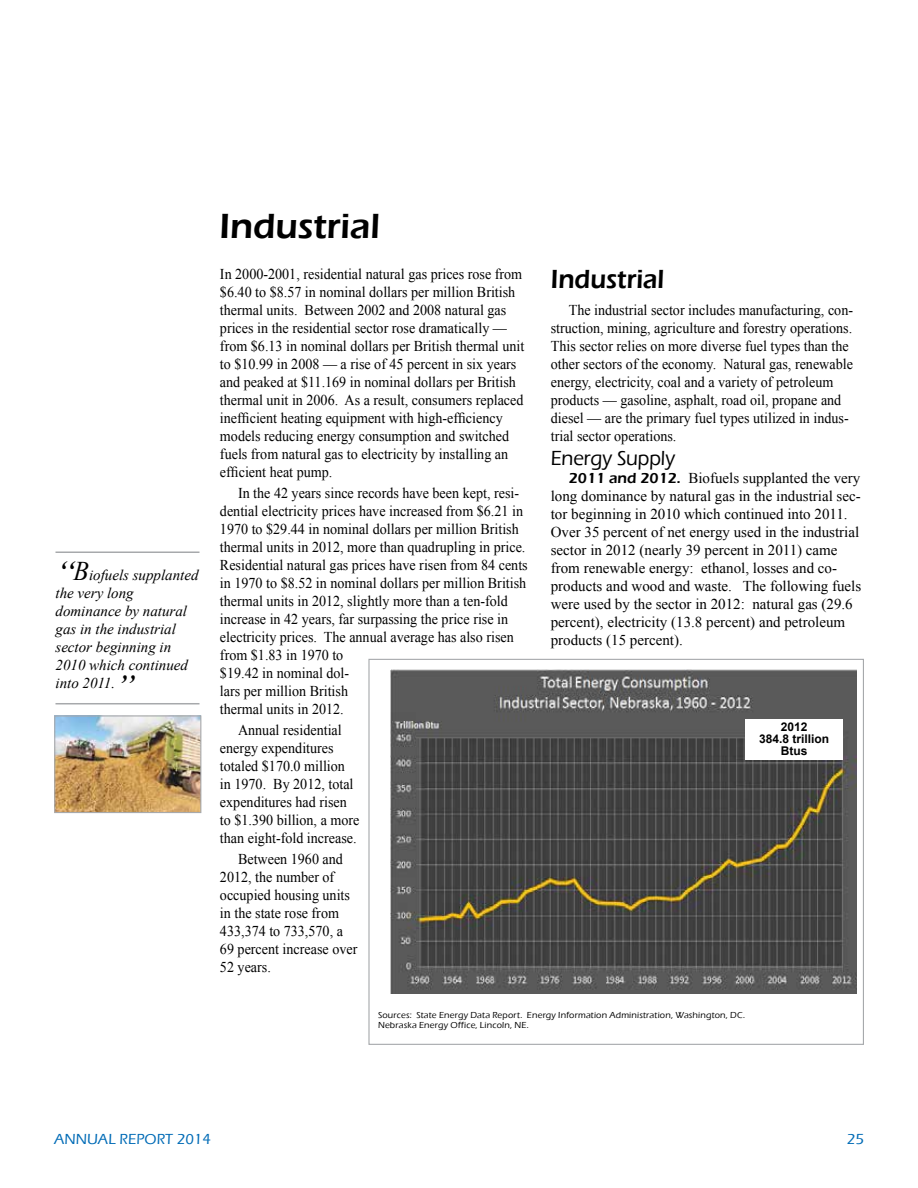
<style>
.page{position:relative;width:918px;height:1188px;background:#fff}
.page>*{position:absolute;margin:0;border:0;box-sizing:border-box;transform-origin:0 0}
.t1{font:600 36px "Eras ITC";letter-spacing:-.005em;color:#000}
.t2{font:italic 36px "Times New Roman";color:#000}
.t3{font:600 27px "Eras ITC";color:#000;scale:.94 1}
.t4{font:500 21px "Eras ITC";letter-spacing:-.005em;color:#000;scale:.94 1}
.t5{font:15px/18px "Times New Roman";color:#000;scale:.94 1}
.t6{font:15px/18px "Times New Roman";color:#000}
.t7{font:italic 15px/18px "Times New Roman";color:#000}
.t8{font:500 15px "Eras ITC";color:#006bb6}
.t9{font:700 12px/12px "Arial";color:#000;text-align:center}
.t10{font:500 9px/10.5px "Eras ITC";letter-spacing:.02em;color:#000}
.s1{font-size:36px}
.s2{font-size:27px}
.s3{font-family:"Eras ITC";font-weight:600}
</style>
<div class="page">
<hr style="left:56px;top:551px;width:144px;height:2px;background:#a7a9ac">
<hr style="left:56px;top:703px;width:144px;height:1px;background:#a7a9ac">
<img style="left:391px;top:670px;width:466px;height:323px">
<div style="left:745px;top:719px;width:98px;height:40px;background:#fff"></div>
<img style="left:56px;top:717px;width:143px;height:94px">
<div style="left:54px;top:715px;width:147px;height:98px;border:1px solid #a7a9ac"></div>
<p class="t7" style="left:56px;top:566px;width:145px"><span class="s1">“</span><span class="s2">B</span>iofuels supplanted the very long dominance by natural gas in the industrial sector beginning in<br>2010 which continued into 2011.</p>
<h1 class="t2" style="left:115px;top:663px;width:22px">”</h1>
<h1 class="t1" style="left:220px;top:206px;width:162px">Industrial</h1>
<p class="t5" style="left:220px;top:265px;width:325px">In 2000-2001, residential natural gas prices rose from $6.40 to $8.57 in nominal dollars per million British thermal units. Between 2002 and 2008 natural gas prices in the residential sector rose dramatically — from $6.13 in nominal dollars per British thermal unit to $10.99 in 2008 — a rise of 45 percent in six years and peaked at $11.169 in nominal dollars per British thermal unit in 2006. As a result, consumers replaced inefficient heating equipment with high-efficiency models reducing energy consumption and switched fuels from natural gas to electricity by installing an efficient heat pump.</p>
<p class="t5" style="left:220px;top:484px;width:329px;text-indent:18px">In the 42 years since records have been kept, resi&shy;dential electricity prices have increased from $6.21 in 1970 to $29.44 in nominal dollars per million British thermal units in 2012, more than quadrupling in price.<br>Residential natural gas prices have risen from 84 cents in 1970 to $8.52 in nominal dollars per million British thermal units in 2012, slightly more than a ten-fold increase in 42 years, far surpassing the price rise in electricity prices. The annual average has also risen from $1.83 in 1970 to<br>$19.42 in nominal dol-<br>lars per million British<br>thermal units in 2012.</p>
<p class="t5" style="left:220px;top:721px;width:150px;text-indent:18px">Annual residential energy expenditures totaled $170.0 million in 1970. By 2012, total expenditures had risen to $1.390 billion, a more than eight-fold increase.</p>
<p class="t5" style="left:220px;top:850px;width:148px;text-indent:18px">Between 1960 and<br>2012, the number of occupied housing units in the state rose from<br>433,374 to 733,570, a<br>69 percent increase over<br>52 years.</p>
<h2 class="t3" style="left:551px;top:263px;width:122px">Industrial</h2>
<p class="t5" style="left:551px;top:300px;width:323px;text-indent:18px">The industrial sector includes manufacturing, con&shy;struction, mining, agriculture and forestry operations.<br>This sector relies on more diverse fuel types than the other sectors of the economy. Natural gas, renewable energy, electricity, coal and a variety of petroleum products — gasoline, asphalt, road oil, propane and diesel — are the primary fuel types utilized in indus&shy;trial sector operations.</p>
<h3 class="t4" style="left:551px;top:446px;width:134px">Energy Supply</h3>
<p class="t6" style="left:551px;top:468px;width:312px;text-indent:18px"><span class="s3">2011 and 2012.</span> Biofuels supplanted the very long dominance by natural gas in the industrial sec&shy;tor beginning in 2010 which continued into 2011.<br>Over 35 percent of net energy used in the industrial sector in 2012 (nearly 39 percent in 2011) came from renewable energy: ethanol, losses and co&shy;products and wood and waste. The following fuels were used by the sector in 2012: natural gas (29.6 percent), electricity (13.8 percent) and petroleum products (15 percent).</p>
<p class="t9" style="left:759px;top:721px;width:72px">2012<br>384.8 trillion<br>Btus</p>
<p class="t10" style="left:378px;top:1009px;width:369px">Sources: State Energy Data Report. Energy Information Administration, Washington, DC.<br>Nebraska Energy Office, Lincoln, NE.</p>
<p class="t8" style="left:54px;top:1131px;width:159px">ANNUAL REPORT 2014</p>
<p class="t8" style="left:847px;top:1131px;width:19px">25</p>
</div>
